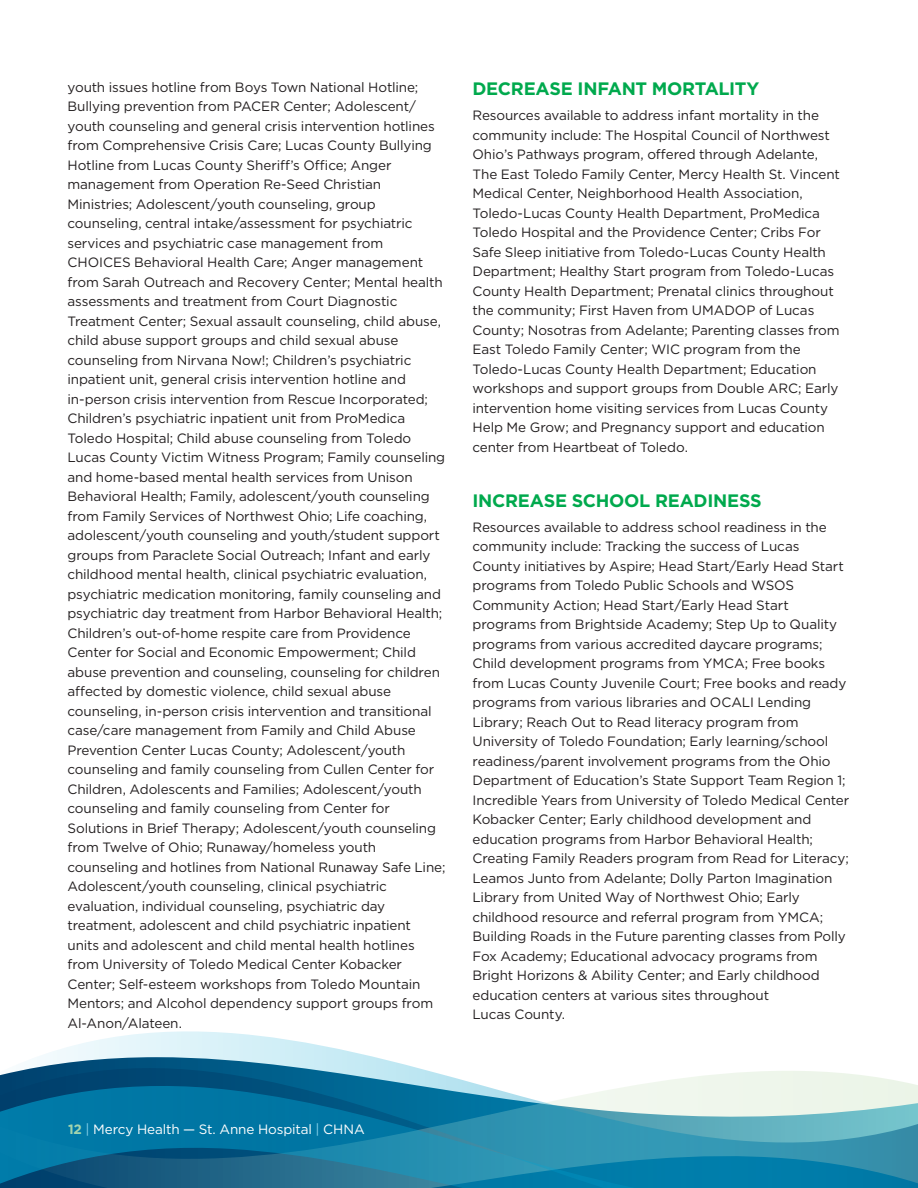
<style>
.page{position:relative;width:918px;height:1188px;background:#fff}
.page>*{position:absolute;margin:0;border:0;box-sizing:border-box;transform-origin:0 0}
.SUB_HEAD_-_left_just{font:700 18px "Gotham";letter-spacing:-.015em;color:#00a94d}
.BODY_-_left_just{font:13.5px/19.5px "Gotham";letter-spacing:-.01em;color:#231f20}
.BODY_-_left_just-2{font:13.5px "Gotham";letter-spacing:-.01em;color:#fff}
.s1{font-weight:700;color:#a2d4ae}
.s2{color:#8dd5ed}
</style>
<div class="page">
<svg style="left:0;top:1031px;width:911px;height:53px"></svg>
<svg style="left:0;top:1084px;width:918px;height:104px;background:#338dac"></svg>
<p class="BODY_-_left_just" style="left:68px;top:77px;width:379px">youth issues hotline from Boys Town National Hotline; Bullying prevention from PACER Center; Adolescent/ youth counseling and general crisis intervention hotlines from Comprehensive Crisis Care; Lucas County Bullying Hotline from Lucas County Sheriff’s Office; Anger management from Operation Re-Seed Christian Ministries; Adolescent/youth counseling, group counseling, central intake/assessment for psychiatric services and psychiatric case management from CHOICES Behavioral Health Care; Anger management from Sarah Outreach and Recovery Center; Mental health assessments and treatment from Court Diagnostic Treatment Center; Sexual assault counseling, child abuse, child abuse support groups and child sexual abuse counseling from Nirvana Now!; Children’s psychiatric inpatient unit, general crisis intervention hotline and in-person crisis intervention from Rescue Incorporated; Children’s psychiatric inpatient unit from ProMedica Toledo Hospital; Child abuse counseling from Toledo Lucas County Victim Witness Program; Family counseling and home-based mental health services from Unison Behavioral Health; Family, adolescent/youth counseling from Family Services of Northwest Ohio; Life coaching, adolescent/youth counseling and youth/student support groups from Paraclete Social Outreach; Infant and early childhood mental health, clinical psychiatric evaluation, psychiatric medication monitoring, family counseling and psychiatric day treatment from Harbor Behavioral Health; Children’s out-of-home respite care from Providence Center for Social and Economic Empowerment; Child abuse prevention and counseling, counseling for children affected by domestic violence, child sexual abuse counseling, in-person crisis intervention and transitional case/care management from Family and Child Abuse Prevention Center Lucas County; Adolescent/youth counseling and family counseling from Cullen Center for Children, Adolescents and Families; Adolescent/youth counseling and family counseling from Center for Solutions in Brief Therapy; Adolescent/youth counseling from Twelve of Ohio; Runaway/homeless youth counseling and hotlines from National Runaway Safe Line; Adolescent/youth counseling, clinical psychiatric evaluation, individual counseling, psychiatric day treatment, adolescent and child psychiatric inpatient units and adolescent and child mental health hotlines from University of Toledo Medical Center Kobacker Center; Self-esteem workshops from Toledo Mountain Mentors; and Alcohol dependency support groups from Al-Anon/Alateen.</p>
<p class="SUB_HEAD_-_left_just" style="left:472px;top:77px;width:288px">DECREASE INFANT MORTALITY</p>
<p class="BODY_-_left_just" style="left:472px;top:105px;width:369px">Resources available to address infant mortality in the community include: The Hospital Council of Northwest Ohio’s Pathways program, offered through Adelante, The East Toledo Family Center, Mercy Health St. Vincent Medical Center, Neighborhood Health Association, Toledo-Lucas County Health Department, ProMedica Toledo Hospital and the Providence Center; Cribs For Safe Sleep initiative from Toledo-Lucas County Health Department; Healthy Start program from Toledo-Lucas County Health Department; Prenatal clinics throughout the community; First Haven from UMADOP of Lucas County; Nosotras from Adelante; Parenting classes from East Toledo Family Center; WIC program from the Toledo-Lucas County Health Department; Education workshops and support groups from Double ARC; Early intervention home visiting services from Lucas County Help Me Grow; and Pregnancy support and education center from Heartbeat of Toledo.</p>
<p class="SUB_HEAD_-_left_just" style="left:472px;top:488px;width:291px">INCREASE SCHOOL READINESS</p>
<p class="BODY_-_left_just" style="left:472px;top:517px;width:378px">Resources available to address school readiness in the community include: Tracking the success of Lucas County initiatives by Aspire; Head Start/Early Head Start programs from Toledo Public Schools and WSOS Community Action; Head Start/Early Head Start programs from Brightside Academy; Step Up to Quality programs from various accredited daycare programs; Child development programs from YMCA; Free books from Lucas County Juvenile Court; Free books and ready programs from various libraries and OCALI Lending Library; Reach Out to Read literacy program from University of Toledo Foundation; Early learning/school readiness/parent involvement programs from the Ohio Department of Education’s State Support Team Region 1; Incredible Years from University of Toledo Medical Center Kobacker Center; Early childhood development and education programs from Harbor Behavioral Health; Creating Family Readers program from Read for Literacy; Leamos Junto from Adelante; Dolly Parton Imagination Library from United Way of Northwest Ohio; Early childhood resource and referral program from YMCA; Building Roads in the Future parenting classes from Polly Fox Academy; Educational advocacy programs from Bright Horizons &amp; Ability Center; and Early childhood education centers at various sites throughout<br>Lucas County.</p>
<p class="BODY_-_left_just-2" style="left:68px;top:1120px;width:298px"><span class="s1">12</span> <span class="s2">|</span> Mercy Health — St. Anne Hospital <span class="s2">|</span> CHNA</p>
</div>
